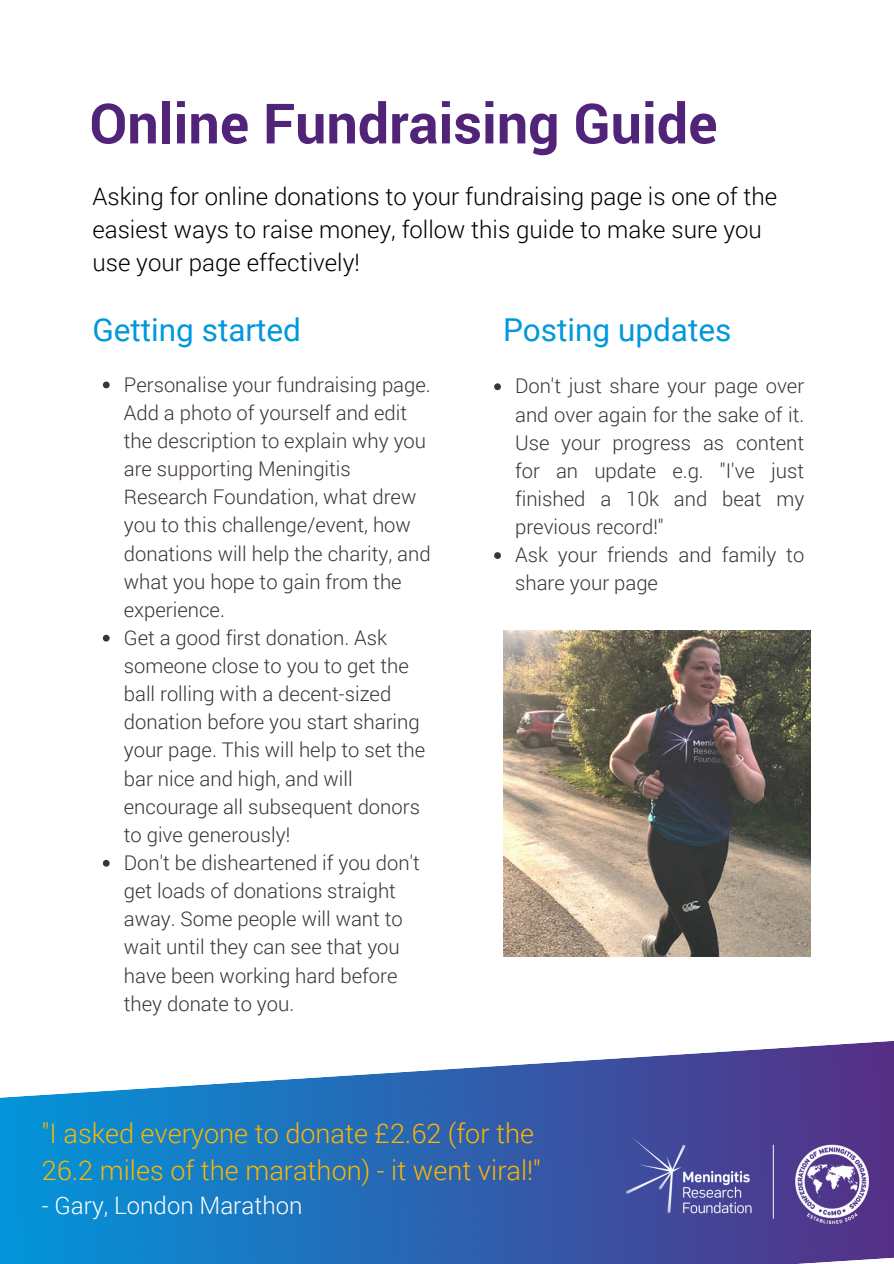
<style>
.page{position:relative;width:894px;height:1264px;background:#fff}
.page>*{position:absolute;margin:0;border:0;box-sizing:border-box;transform-origin:0 0}
.t1{font:700 55.5px "Roboto";color:#51247a}
.t2{font:31.5px "Roboto";color:#0098dc}
.t3{font:300 27px/37.2px "Roboto";color:#fab600}
.t4{font:300 24px/32.7px "Roboto";color:#000}
.t5{font:300 24px "Roboto";color:#fff}
.t6{font:300 20.25px/28.2px "Roboto";color:#3c3333}
</style>
<div class="page">
<svg style="left:103px;top:381px;width:7px;height:7px"></svg>
<svg style="left:103px;top:634px;width:7px;height:7px"></svg>
<svg style="left:103px;top:859px;width:7px;height:7px"></svg>
<svg style="left:494px;top:383px;width:6px;height:7px"></svg>
<svg style="left:494px;top:552px;width:6px;height:7px"></svg>
<svg style="left:0;top:1041px;width:893px;height:222px;background:#497abc"></svg>
<img style="left:626px;top:1136px;width:242px;height:87px">
<img style="left:503px;top:630px;width:307px;height:326px">
<p class="t1" style="left:89px;top:85px;width:629px">Online Fundraising Guide</p>
<h1 class="t4" style="left:92px;top:180px;width:686px">Asking for online donations to your fundraising page is one of the easiest ways to raise money, follow this guide to make sure you use your page effectively!</h1>
<h3 class="t2" style="left:92px;top:312px;width:210px">Getting started</h3>
<h2 class="t6" style="left:124px;top:370px;width:308px">Personalise your fundraising page.<br>Add a photo of yourself and edit the description to explain why you are supporting Meningitis<br>Research Foundation, what drew you to this challenge/event, how donations will help the charity, and what you hope to gain from the experience.</h2>
<h2 class="t6" style="left:124px;top:623px;width:303px">Get a good first donation. Ask someone close to you to get the ball rolling with a decent-sized donation before you start sharing your page. This will help to set the bar nice and high, and will encourage all subsequent donors to give generously!</h2>
<p class="t6" style="left:124px;top:848px;width:297px">Don't be disheartened if you don't get loads of donations straight away. Some people will want to wait until they can see that you have been working hard before they donate to you.</p>
<h4 class="t2" style="left:503px;top:312px;width:230px">Posting updates</h4>
<p class="t6" style="left:515px;top:371px;width:290px;text-align:justify">Don't just share your page over and over again for the sake of it.<br>Use your progress as content for an update e.g. "I've just finished a 10k and beat my previous record!"</p>
<p class="t6" style="left:515px;top:540px;width:290px">Ask your friends and family to share your page</p>
<p class="t3" style="left:42px;top:1113px;width:500px">"I asked everyone to donate £2.62 (for the<br>26.2 miles of the marathon) - it went viral!"</p>
<p class="t5" style="left:42px;top:1188px;width:262px">- Gary, London Marathon</p>
</div>
